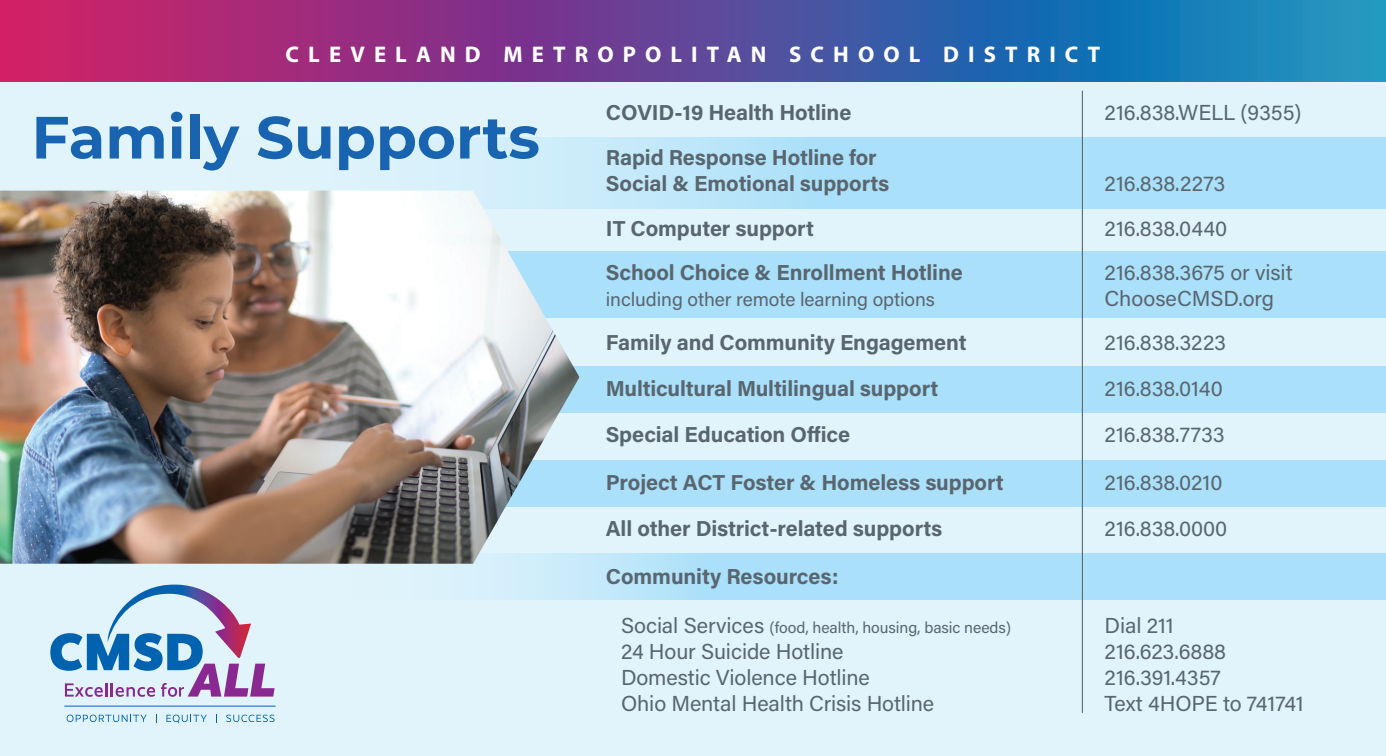
<style>
.page{position:relative;width:1386px;height:756px;background:#fff}
.page>*{position:absolute;margin:0;border:0;box-sizing:border-box;transform-origin:0 0}
.t1{font:700 59.5px "Montserrat";color:#1964b0}
.t2{font:700 22.75px "Myriad Pro";letter-spacing:.4em;color:#fff}
.t3{font:700 21.7px/25.9px "Acumin Pro";letter-spacing:-.005em;color:#596670}
.t4{font:21.7px "Acumin Pro";letter-spacing:-.005em;color:#596670}
.t5{font:19.25px "Acumin Pro";letter-spacing:-.005em;color:#596670}
.t6{font:15.75px "Acumin Pro";letter-spacing:-.005em;color:#596670}
.s1{font-size:21.7px}
</style>
<div class="page">
<div style="left:0;top:73px;width:1386px;height:683px;background:#e1f4fc"></div>
<svg style="left:0;top:0;width:1386px;height:82px;background:#624d96"></svg>
<svg style="left:491px;top:553px;width:895px;height:47px;background:#afe1f9"></svg>
<div style="left:0;top:460px;width:1386px;height:46px;background:#aae0f9"></div>
<div style="left:0;top:366px;width:1386px;height:47px;background:#aae0f9"></div>
<div style="left:0;top:251px;width:1386px;height:67px;background:#aae0f9"></div>
<svg style="left:189px;top:137px;width:1197px;height:72px;fill:#aae0f9"></svg>
<hr style="left:1082px;top:91px;width:1px;height:622px;background:#596670">
<img style="left:0;top:191px;width:579px;height:373px">
<svg style="left:50px;top:585px;width:225px;height:112px"></svg>
<svg style="left:67px;top:715px;width:80px;height:7px"></svg>
<svg style="left:166px;top:715px;width:41px;height:8px"></svg>
<svg style="left:226px;top:715px;width:49px;height:7px"></svg>
<hr style="left:64px;top:706px;width:212px;height:1px;background:#0162b0">
<p class="t2" style="left:286px;top:40px;width:816px">CLEVELAND METROPOLITAN SCHOOL DISTRICT</p>
<p class="t1" style="left:32px;top:95px;width:510px">Family Supports</p>
<p class="t3" style="left:606px;top:99px;width:247px">COVID-19 Health Hotline</p>
<p class="t4" style="left:1105px;top:98px;width:198px">216.838.WELL (9355)</p>
<p class="t3" style="left:606px;top:144px;width:285px">Rapid Response Hotline for<br>Social &amp; Emotional supports</p>
<p class="t4" style="left:1105px;top:168px;width:122px">216.838.2273</p>
<p class="t3" style="left:606px;top:214px;width:210px">IT Computer support</p>
<p class="t4" style="left:1105px;top:213px;width:124px">216.838.0440</p>
<p class="t3" style="left:606px;top:259px;width:359px">School Choice &amp; Enrollment Hotline</p>
<p class="t4" style="left:1105px;top:258px;width:189px">216.838.3675 or visit</p>
<p class="t5" style="left:606px;top:286px;width:331px">including other remote learning options</p>
<p class="t4" style="left:1105px;top:284px;width:171px">ChooseCMSD.org</p>
<p class="t3" style="left:606px;top:329px;width:362px">Family and Community Engagement</p>
<p class="t4" style="left:1105px;top:327px;width:123px">216.838.3223</p>
<p class="t3" style="left:606px;top:375px;width:334px">Multicultural Multilingual support</p>
<p class="t4" style="left:1105px;top:374px;width:120px">216.838.0140</p>
<p class="t3" style="left:606px;top:421px;width:246px">Special Education Office</p>
<p class="t4" style="left:1105px;top:420px;width:121px">216.838.7733</p>
<p class="t3" style="left:606px;top:469px;width:399px">Project ACT Foster &amp; Homeless support</p>
<p class="t4" style="left:1105px;top:468px;width:119px">216.838.0210</p>
<p class="t3" style="left:606px;top:515px;width:338px">All other District-related supports</p>
<p class="t4" style="left:1105px;top:514px;width:124px">216.838.0000</p>
<p class="t3" style="left:606px;top:562px;width:234px">Community Resources:</p>
<p class="t6" style="left:621px;top:617px;width:392px"><span class="s1">Social Services</span> (food, health, housing, basic needs)</p>
<p class="t4" style="left:1105px;top:610px;width:71px">Dial 211</p>
<p class="t4" style="left:621px;top:636px;width:224px">24 Hour Suicide Hotline</p>
<p class="t4" style="left:1105px;top:636px;width:123px">216.623.6888</p>
<p class="t4" style="left:621px;top:662px;width:250px">Domestic Violence Hotline</p>
<p class="t4" style="left:1105px;top:662px;width:118px">216.391.4357</p>
<p class="t4" style="left:621px;top:688px;width:315px">Ohio Mental Health Crisis Hotline</p>
<p class="t4" style="left:1105px;top:688px;width:201px">Text 4HOPE to 741741</p>
</div>
